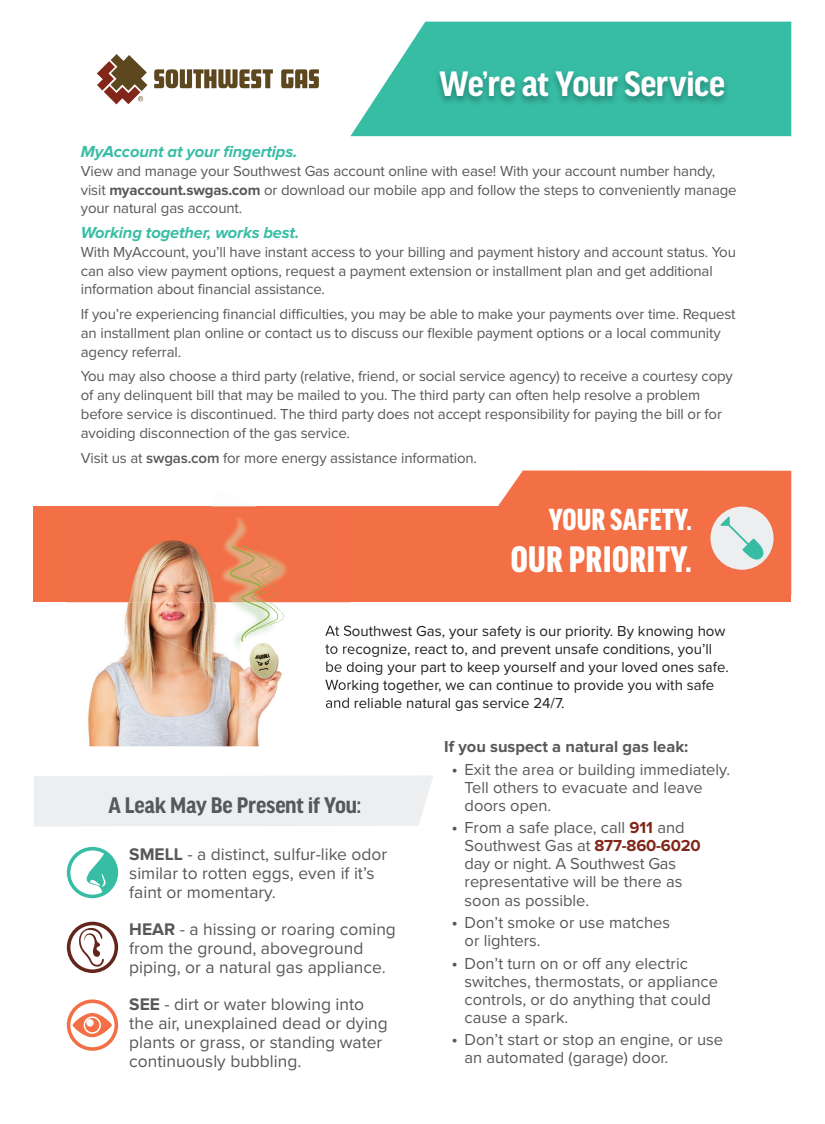
<style>
.page{position:relative;width:825px;height:1124px;background:#fff}
.page>*{position:absolute;margin:0;border:0;box-sizing:border-box;transform-origin:0 0}
.t1{font:900 condensed 39.15px "Good Headline Pro";letter-spacing:.01em;color:#fff}
.t2{font:700 37.5px "Good Headline Pro Narr";letter-spacing:-.015em;color:#fff}
.t3{font:900 condensed 32.4px "Good Headline Pro";letter-spacing:.01em;color:#fff}
.t4{font:700 24px "Good Headline Pro Narr";letter-spacing:-.01em;color:#57585a}
.t5{font:17.4px/19.2px "Proxima Nova";color:#57585a}
.t6{font:16.5px/18px "Proxima Nova";color:#57585a}
.t7{font:italic 700 16.5px "Proxima Nova";letter-spacing:-.01em;color:#38bda5}
.t8{font:700 16.5px "Proxima Nova";color:#57585a}
.t9{font:15px/18.8px "Proxima Nova";letter-spacing:-.01em;color:#57585a}
.t10{font:15px/18px "Proxima Nova";color:#231f20}
.s1{font-weight:700}
.s2{font-weight:600}
.s3{font-size:18px}
.s4{font-weight:700;color:#802719}
</style>
<div class="page">
<svg style="left:350px;top:22px;width:441px;height:114px;background:#4ec4af"></svg>
<svg style="left:154px;top:69px;width:165px;height:19px"></svg>
<svg style="left:97px;top:54px;width:50px;height:50px"></svg>
<img style="left:434px;top:69px;width:296px;height:38px">
<div style="left:34px;top:506px;width:757px;height:96px;background:#f36f46"></div>
<svg style="left:498px;top:470px;width:293px;height:100px"></svg>
<img style="left:211px;top:506px;width:46px;height:1px">
<img style="left:67px;top:602px;width:141px;height:144px">
<img style="left:256px;top:602px;width:94px;height:144px">
<img style="left:208px;top:688px;width:48px;height:58px">
<img style="left:129px;top:540px;width:158px;height:62px">
<img style="left:325px;top:625px;width:25px;height:13px">
<img style="left:325px;top:643px;width:25px;height:13px">
<img style="left:326px;top:661px;width:24px;height:13px">
<img style="left:325px;top:679px;width:25px;height:13px">
<img style="left:326px;top:697px;width:24px;height:13px">
<img style="left:154px;top:602px;width:160px;height:86px">
<img style="left:169px;top:518px;width:111px;height:84px">
<img style="left:230px;top:545px;width:40px;height:96px">
<img style="left:242px;top:544px;width:36px;height:93px">
<img style="left:252px;top:565px;width:32px;height:67px">
<div style="left:710px;top:506px;width:63px;height:63px;background:#edeeef;border-radius:50%"></div>
<svg style="left:720px;top:516px;width:43px;height:43px"></svg>
<svg style="left:67px;top:999px;width:51px;height:51px"></svg>
<svg style="left:67px;top:846px;width:51px;height:52px"></svg>
<svg style="left:67px;top:921px;width:51px;height:51px"></svg>
<div style="left:34px;top:776px;width:399px;height:50px;background:#edeeef"></div>
<h2 class="t2" style="left:439px;top:65px;width:287px">We’re at Your Service</h2>
<p class="t7" style="left:81px;top:142px;width:218px">MyAccount at your fingertips.</p>
<p class="t9" style="left:81px;top:162px;width:657px">View and manage your Southwest Gas account online with ease! With your account number handy, visit <span class="s1">myaccount.swgas.com</span> or download our mobile app and follow the steps to conveniently manage your natural gas account.</p>
<p class="t7" style="left:81px;top:223px;width:220px">Working together, works best.</p>
<p class="t9" style="left:81px;top:243px;width:656px">With MyAccount, you’ll have instant access to your billing and payment history and account status. You can also view payment options, request a payment extension or installment plan and get additional information about financial assistance.</p>
<p class="t9" style="left:81px;top:305px;width:656px">If you’re experiencing financial difficulties, you may be able to make your payments over time. Request an installment plan online or contact us to discuss our flexible payment options or a local community agency referral.</p>
<p class="t9" style="left:81px;top:367px;width:654px">You may also choose a third party (relative, friend, or social service agency) to receive a courtesy copy of any delinquent bill that may be mailed to you. The third party can often help resolve a problem before service is discontinued. The third party does not accept responsibility for paying the bill or for avoiding disconnection of the gas service.</p>
<p class="t9" style="left:81px;top:448px;width:398px">Visit us at <span class="s2">swgas.com</span> for more energy assistance information.</p>
<h3 class="t3" style="left:549px;top:502px;width:145px">YOUR SAFETY.</h3>
<h1 class="t1" style="left:511px;top:538px;width:183px">OUR PRIORITY.</h1>
<p class="t10" style="left:325px;top:622px;width:405px">At Southwest Gas, your safety is our priority. By knowing how to recognize, react to, and prevent unsafe conditions, you’ll be doing your part to keep yourself and your loved ones safe.<br>Working together, we can continue to provide you with safe and reliable natural gas service 24/7.</p>
<h3 class="t4" style="left:108px;top:792px;width:254px">A Leak May Be Present if You:</h3>
<p class="t5" style="left:129px;top:844px;width:259px"><span class="s1">SMELL</span> - a distinct, sulfur-like odor similar to rotten eggs, even if it’s faint or momentary.</p>
<p class="t5" style="left:129px;top:919px;width:268px"><span class="s1">HEAR</span> - a hissing or roaring coming from the ground, aboveground piping, or a natural gas appliance.</p>
<p class="t5" style="left:129px;top:994px;width:260px"><span class="s1">SEE</span> - dirt or water blowing into the air, unexplained dead or dying plants or grass, or standing water continuously bubbling.</p>
<p class="t8" style="left:444px;top:737px;width:245px">If you suspect a natural gas leak:</p>
<p class="t6" style="left:464px;top:760px;width:267px;text-indent:-13px"><span class="s3">•</span> Exit the area or building immediately.<br>Tell others to evacuate and leave doors open.</p>
<p class="t6" style="left:464px;top:819px;width:238px;text-indent:-13px"><span class="s3">•</span> From a safe place, call <span class="s4">911</span> and<br>Southwest Gas at <span class="s4">877-860-6020 </span>day or night. A Southwest Gas representative will be there as soon as possible.</p>
<p class="t6" style="left:464px;top:913px;width:207px;text-indent:-13px"><span class="s3">•</span> Don’t smoke or use matches or lighters.</p>
<p class="t6" style="left:464px;top:954px;width:255px;text-indent:-13px"><span class="s3">•</span> Don’t turn on or off any electric switches, thermostats, or appliance controls, or do anything that could cause a spark.</p>
<p class="t6" style="left:464px;top:1030px;width:260px;text-indent:-13px"><span class="s3">•</span> Don’t start or stop an engine, or use an automated (garage) door.</p>
</div>
